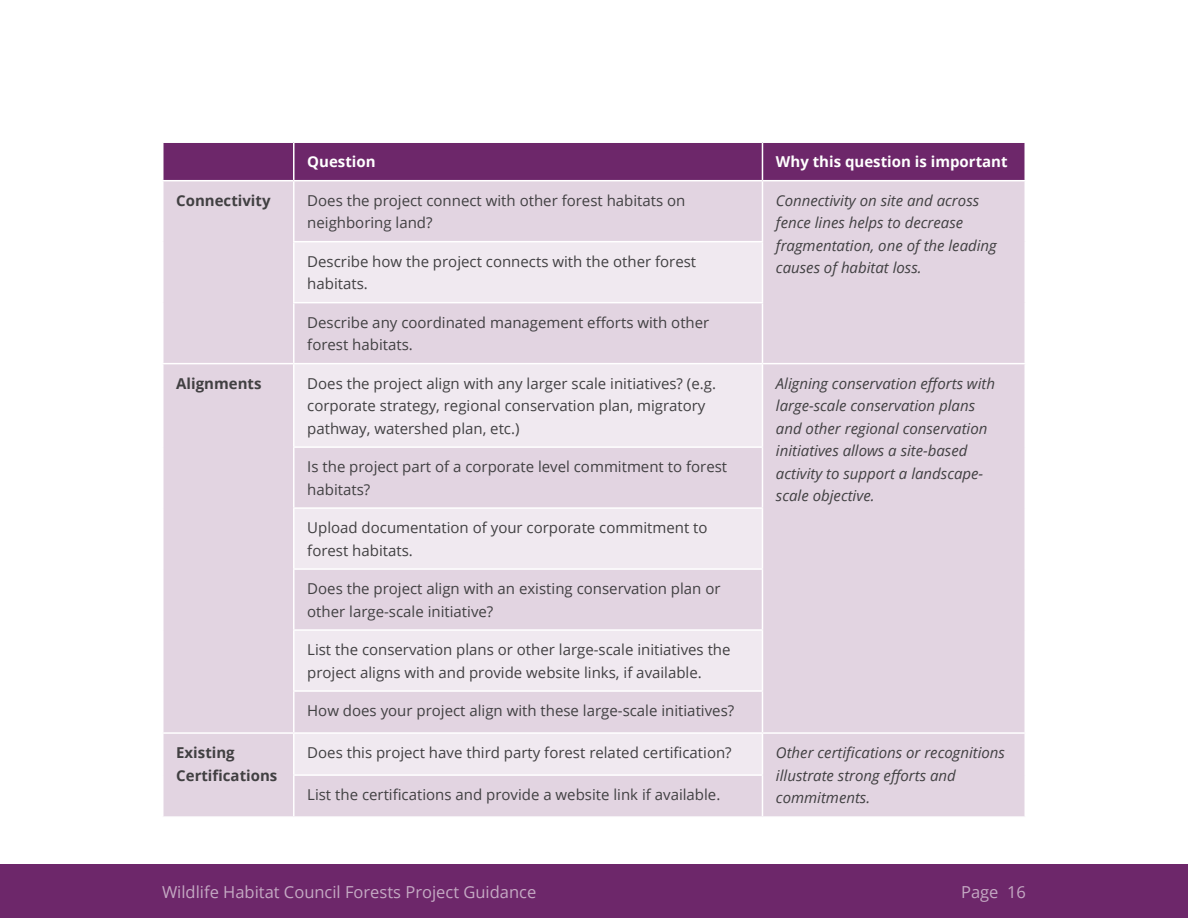
<style>
.page{position:relative;width:1188px;height:918px;background:#fff}
.page>*{position:absolute;margin:0;border:0;box-sizing:border-box;transform-origin:0 0}
.t1{font:16.5px "Open Sans";color:#c4a9c3}
.t2{font:15px/22.5px "Open Sans";color:#414042}
.t3{font:italic 15px/22.5px "Open Sans";color:#414042}
.t4{font:700 15px/22.5px "Open Sans";color:#414042}
.t5{font:700 15px "Open Sans";color:#fff}
</style>
<div class="page">
<div style="left:0;top:864px;width:1188px;height:54px;background:#6d276a"></div>
<div style="left:163px;top:142px;width:131px;height:39px;background:#6d276a"></div>
<div style="left:295px;top:143px;width:730px;height:37px;background:#6d276a"></div>
<div style="left:164px;top:181px;width:861px;height:635px;background:#e2d4e1"></div>
<svg style="left:295px;top:242px;width:467px;height:532px;background:#eae0e9"></svg>
<hr style="left:293px;top:181px;width:2px;height:60px;background:#fff">
<hr style="left:762px;top:181px;width:1px;height:60px;background:#fff">
<hr style="left:294px;top:732px;width:468px;height:2px;background:#fff">
<hr style="left:293px;top:774px;width:470px;height:2px;background:#fff">
<hr style="left:162px;top:363px;width:132px;height:1px;background:#fff">
<hr style="left:293px;top:692px;width:2px;height:40px;background:#fff">
<hr style="left:293px;top:734px;width:2px;height:40px;background:#fff">
<hr style="left:293px;top:776px;width:2px;height:40px;background:#fff">
<hr style="left:293px;top:241px;width:470px;height:1px;background:#fff">
<hr style="left:293px;top:242px;width:2px;height:60px;background:#fff">
<hr style="left:293px;top:302px;width:470px;height:1px;background:#fff">
<hr style="left:293px;top:303px;width:2px;height:60px;background:#fff">
<hr style="left:294px;top:363px;width:468px;height:1px;background:#fff">
<hr style="left:293px;top:364px;width:2px;height:82px;background:#fff">
<hr style="left:293px;top:446px;width:470px;height:2px;background:#fff">
<hr style="left:293px;top:448px;width:2px;height:59px;background:#fff">
<hr style="left:293px;top:507px;width:470px;height:2px;background:#fff">
<hr style="left:293px;top:509px;width:2px;height:59px;background:#fff">
<hr style="left:293px;top:568px;width:470px;height:2px;background:#fff">
<hr style="left:293px;top:570px;width:2px;height:59px;background:#fff">
<hr style="left:293px;top:629px;width:470px;height:2px;background:#fff">
<hr style="left:293px;top:631px;width:2px;height:59px;background:#fff">
<hr style="left:293px;top:690px;width:470px;height:2px;background:#fff">
<hr style="left:762px;top:242px;width:1px;height:60px;background:#fff">
<hr style="left:762px;top:303px;width:1px;height:60px;background:#fff">
<hr style="left:762px;top:363px;width:264px;height:1px;background:#fff">
<hr style="left:762px;top:364px;width:1px;height:82px;background:#fff">
<hr style="left:762px;top:448px;width:1px;height:59px;background:#fff">
<hr style="left:762px;top:509px;width:1px;height:59px;background:#fff">
<hr style="left:762px;top:570px;width:1px;height:59px;background:#fff">
<hr style="left:762px;top:631px;width:1px;height:59px;background:#fff">
<hr style="left:762px;top:692px;width:1px;height:40px;background:#fff">
<hr style="left:762px;top:732px;width:264px;height:2px;background:#fff">
<hr style="left:762px;top:734px;width:1px;height:40px;background:#fff">
<hr style="left:762px;top:776px;width:1px;height:40px;background:#fff">
<hr style="left:162px;top:141px;width:132px;height:2px;background:#fff">
<hr style="left:162px;top:143px;width:2px;height:37px;background:#fff">
<hr style="left:293px;top:143px;width:2px;height:37px;background:#fff">
<hr style="left:762px;top:143px;width:1px;height:37px;background:#fff">
<hr style="left:162px;top:180px;width:132px;height:1px;background:#fff">
<hr style="left:162px;top:732px;width:132px;height:2px;background:#fff">
<p class="t5" style="left:307px;top:156px;width:70px">Question</p>
<p class="t5" style="left:776px;top:156px;width:233px">Why this question is important</p>
<p class="t4" style="left:176px;top:190px;width:96px">Connectivity</p>
<p class="t2" style="left:307px;top:190px;width:380px">Does the project connect with other forest habitats on neighboring land?</p>
<p class="t3" style="left:776px;top:190px;width:222px">Connectivity on site and across fence lines helps to decrease fragmentation, one of the leading causes of habitat loss.</p>
<p class="t2" style="left:307px;top:251px;width:390px">Describe how the project connects with the other forest habitats.</p>
<p class="t2" style="left:307px;top:311px;width:404px">Describe any coordinated management efforts with other forest habitats.</p>
<p class="t4" style="left:176px;top:373px;width:87px">Alignments</p>
<p class="t2" style="left:307px;top:373px;width:410px">Does the project align with any larger scale initiatives? (e.g. corporate strategy, regional conservation plan, migratory pathway, watershed plan, etc.)</p>
<p class="t3" style="left:776px;top:372px;width:221px">Aligning conservation efforts with large-scale conservation plans and other regional conservation initiatives allows a site-based activity to support a landscape&shy;scale objective.</p>
<p class="t2" style="left:307px;top:457px;width:421px">Is the project part of a corporate level commitment to forest habitats?</p>
<p class="t2" style="left:307px;top:518px;width:402px">Upload documentation of your corporate commitment to forest habitats.</p>
<p class="t2" style="left:307px;top:579px;width:415px">Does the project align with an existing conservation plan or other large-scale initiative?</p>
<p class="t2" style="left:307px;top:640px;width:425px">List the conservation plans or other large-scale initiatives the project aligns with and provide website links, if available.</p>
<p class="t2" style="left:307px;top:701px;width:429px">How does your project align with these large-scale initiatives?</p>
<p class="t4" style="left:176px;top:743px;width:103px">Existing<br>Certifications</p>
<p class="t2" style="left:307px;top:741px;width:426px">Does this project have third party forest related certification?</p>
<p class="t3" style="left:776px;top:741px;width:231px">Other certifications or recognitions illustrate strong efforts and</p>
<p class="t2" style="left:307px;top:783px;width:415px">List the certifications and provide a website link if available.</p>
<p class="t3" style="left:776px;top:788px;width:96px">commitments.</p>
<p class="t1" style="left:162px;top:886px;width:376px">Wildlife Habitat Council Forests Project Guidance</p>
<p class="t1" style="left:961px;top:886px;width:66px">Page 16</p>
</div>
